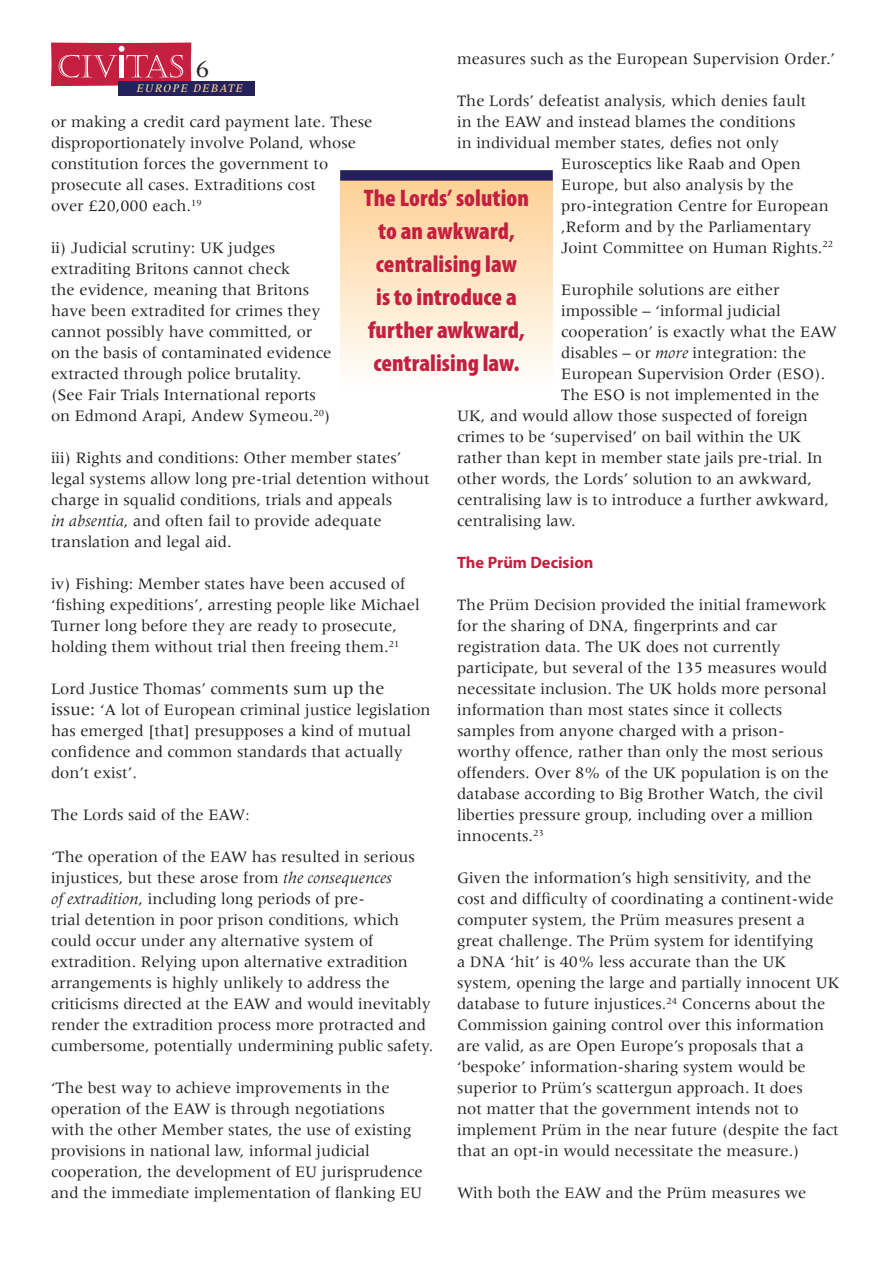
<style>
.page{position:relative;width:893px;height:1263px;background:#fff}
.page>*{position:absolute;margin:0;border:0;box-sizing:border-box;transform-origin:0 0}
.t1{font:25.5px "Meridien";color:#231f20}
.t2{font:900 condensed 24px/33px "Myriad Pro";letter-spacing:.005em;color:#c51f40;text-align:center}
.t3{font:16.5px/21px "Meridien";color:#231f20}
.t4{font:700 16.5px "Myriad Pro";color:#c51f40}
.t5{font:italic 500 12px "Meridien";letter-spacing:.1em;color:#fdd195}
.s1{font-style:italic}
.s2{font-size:18px}
.s3{font-size:15px}
</style>
<div class="page">
<svg style="left:51px;top:43px;width:140px;height:43px;background:#cb3754"></svg>
<div style="left:118px;top:81px;width:136px;height:15px;background:#25215a"></div>
<div style="left:340px;top:180px;width:213px;height:212px;background:linear-gradient(to bottom,#fed195,#fefffe)"></div>
<div style="left:340px;top:170px;width:213px;height:11px;background:#25215a"></div>
<p class="t3" style="left:457px;top:48px;width:380px">measures such as the European Supervision Order.’</p>
<p class="t3" style="left:457px;top:90px;width:351px">The Lords’ defeatist analysis, which denies fault</p>
<p class="t3" style="left:457px;top:111px;width:340px">in the EAW and instead blames the conditions</p>
<p class="t3" style="left:457px;top:132px;width:323px">in individual member states, defies not only</p>
<p class="t3" style="left:561px;top:153px;width:241px">Eurosceptics like Raab and Open</p>
<p class="t3" style="left:561px;top:174px;width:234px">Europe, but also analysis by the</p>
<p class="t3" style="left:561px;top:195px;width:269px">pro-integration Centre for European</p>
<p class="t3" style="left:561px;top:216px;width:251px">,Reform and by the Parliamentary</p>
<p class="t3" style="left:561px;top:237px;width:273px">Joint Committee on Human Rights.<sup>22</sup></p>
<p class="t3" style="left:561px;top:279px;width:220px">Europhile solutions are either</p>
<p class="t3" style="left:561px;top:300px;width:221px">impossible – ‘informal judicial</p>
<p class="t3" style="left:561px;top:321px;width:277px">cooperation’ is exactly what the EAW</p>
<p class="t3" style="left:561px;top:342px;width:246px">disables – or <span class="s1">more</span> integration: the</p>
<p class="t3" style="left:561px;top:363px;width:266px">European Supervision Order (ESO).</p>
<p class="t3" style="left:561px;top:384px;width:260px">The ESO is not implemented in the</p>
<p class="t3" style="left:457px;top:405px;width:352px">UK, and would allow those suspected of foreign</p>
<p class="t3" style="left:457px;top:426px;width:346px">crimes to be ‘supervised’ on bail within the UK</p>
<p class="t3" style="left:457px;top:447px;width:367px">rather than kept in member state jails pre-trial. In</p>
<p class="t3" style="left:457px;top:468px;width:356px">other words, the Lords’ solution to an awkward,</p>
<p class="t3" style="left:457px;top:489px;width:373px">centralising law is to introduce a further awkward,</p>
<p class="t3" style="left:457px;top:510px;width:120px">centralising law.</p>
<p class="t4" style="left:457px;top:552px;width:138px">The Prüm Decision</p>
<p class="t3" style="left:457px;top:594px;width:373px">The Prüm Decision provided the initial framework for the sharing of DNA, fingerprints and car registration data. The UK does not currently participate, but several of the 135 measures would necessitate inclusion. The UK holds more personal information than most states since it collects samples from anyone charged with a prison&shy;worthy offence, rather than only the most serious offenders. Over 8% of the UK population is on the database according to Big Brother Watch, the civil liberties pressure group, including over a million innocents.<sup>23</sup></p>
<p class="t3" style="left:457px;top:867px;width:384px">Given the information’s high sensitivity, and the cost and difficulty of coordinating a continent-wide computer system, the Prüm measures present a great challenge. The Prüm system for identifying<br>a DNA ‘hit’ is 40% less accurate than the UK system, opening the large and partially innocent UK database to future injustices.<sup>24</sup> Concerns about the Commission gaining control over this information are valid, as are Open Europe’s proposals that a ‘bespoke’ information-sharing system would be superior to Prüm’s scattergun approach. It does<br>not matter that the government intends not to implement Prüm in the near future (despite the fact that an opt-in would necessitate the measure.)</p>
<p class="t3" style="left:457px;top:1182px;width:351px">With both the EAW and the Prüm measures we</p>
<h1 class="t1" style="left:196px;top:55px;width:16px">6</h1>
<p class="t5" style="left:136px;top:82px;width:105px">EUROPE DEBATE</p>
<p class="t3" style="left:51px;top:111px;width:323px">or making a credit card payment late. These disproportionately involve Poland, whose constitution forces the government to prosecute all cases. Extraditions cost<br>over £20,000 each.<sup>19</sup></p>
<p class="t3" style="left:51px;top:237px;width:282px">ii) Judicial scrutiny: UK judges extraditing Britons cannot check<br>the evidence, meaning that Britons have been extradited for crimes they cannot possibly have committed, or on the basis of contaminated evidence extracted through police brutality. (See Fair Trials International reports on Edmond Arapi, Andew Symeou.<sup>20</sup>)</p>
<p class="t3" style="left:51px;top:447px;width:380px">iii) Rights and conditions: Other member states’ legal systems allow long pre-trial detention without charge in squalid conditions, trials and appeals<br><span class="s1">in absentia</span>, and often fail to provide adequate translation and legal aid.</p>
<p class="t3" style="left:51px;top:573px;width:370px">iv) Fishing: Member states have been accused of ‘fishing expeditions’, arresting people like Michael Turner long before they are ready to prosecute, holding them without trial then freeing them.<sup>21</sup></p>
<p class="t3" style="left:51px;top:678px;width:381px">Lord Justice Thomas’ comme<span class="s2">nts sum up the issue:</span> ‘A lot of European criminal justice legislation has emerged [that] presupposes a kind of mutual confidence and common standards that actually don’t exist’.</p>
<p class="t3" style="left:51px;top:804px;width:200px">The Lords said of the EAW<span class="s3">:</span></p>
<p class="t3" style="left:51px;top:846px;width:384px">‘The operation of the EAW has resulted in serious injustices, but these arose from <span class="s1">the consequences<br>of extradition</span>, including long periods of pre-<br>trial detention in poor prison conditions, which could occur under any alternative system of extradition. Relying upon alternative extradition arrangements is highly unlikely to address the criticisms directed at the EAW and would inevitably render the extradition process more protracted and cumbersome, potentially undermining public safety.</p>
<p class="t3" style="left:51px;top:1077px;width:373px">‘The best way to achieve improvements in the operation of the EAW is through negotiations<br>with the other Member states, the use of existing provisions in national law, informal judicial cooperation, the development of EU jurisprudence and the immediate implementation of flanking EU</p>
<h2 class="t2" style="left:364px;top:181px;width:167px">The Lords’ solution to an awkward, centralising law<br>is to introduce a further awkward, centralising law.</h2>
</div>
